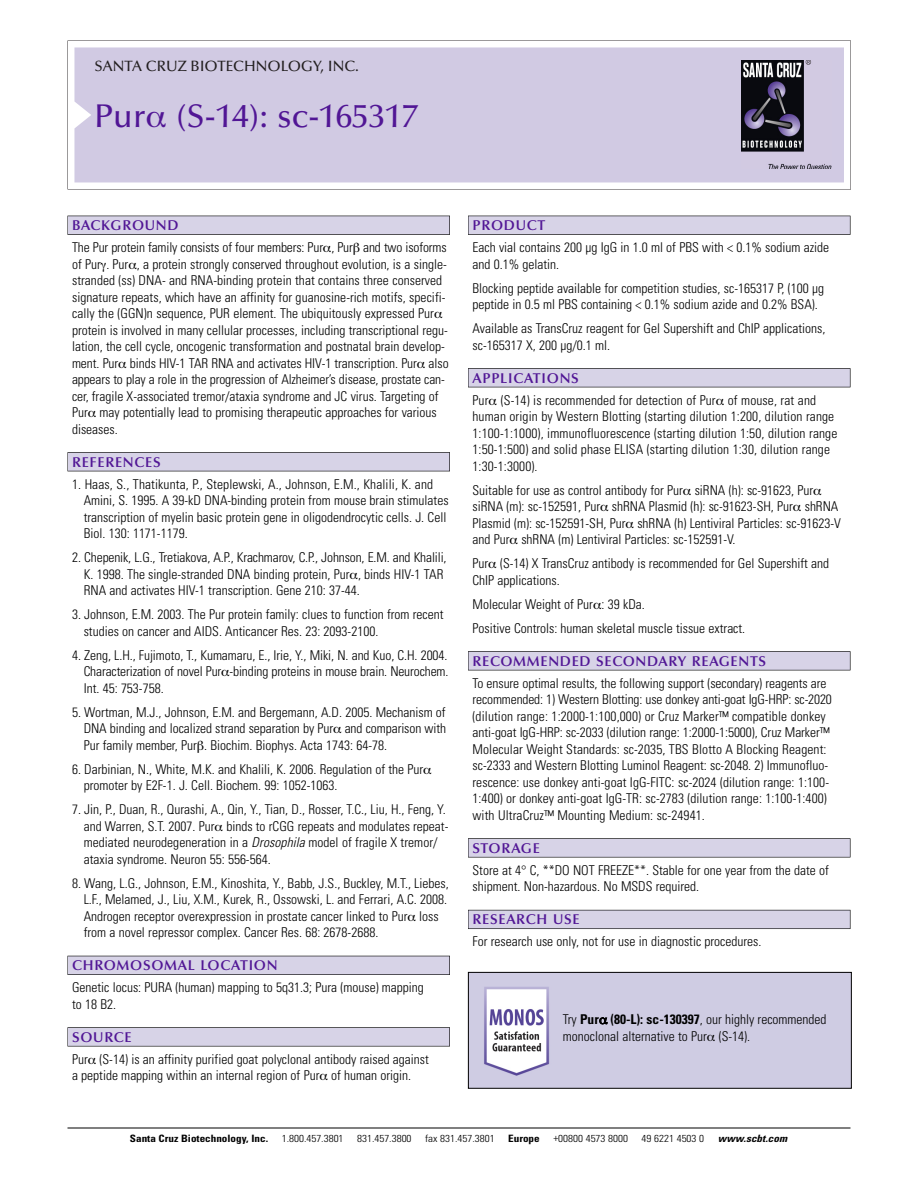
<style>
.page{position:relative;width:918px;height:1188px;background:#fff}
.page>*{position:absolute;margin:0;border:0;box-sizing:border-box;transform-origin:0 0}
.t1{font:500 33px "Optima";color:#511695}
.t2{font:500 15px "Optima";color:#231f20}
.t3{font:600 14.25px "Optima";letter-spacing:.05em;color:#511695}
.t4{font:300 condensed 13.5px/16.5px "Univers";color:#000}
.t5{font:300 condensed 10.2px "Univers";color:#000;scale:1.1 1}
.t6{font:700 condensed 10.2px "Univers";color:#000;scale:1.1 1}
.t7{font:italic 700 condensed 10.2px "Univers";letter-spacing:.005em;color:#000;scale:1.1 1}
.s1{font-style:italic}
.s2{font-weight:700}
</style>
<div class="page">
<svg style="left:68px;top:40px;width:783px;height:149px"></svg>
<div style="left:74px;top:47px;width:770px;height:135px;background:#d1cae3"></div>
<img style="left:741px;top:60px;width:90px;height:108px">
<div style="left:68px;top:216px;width:382px;height:19px;background:#525155"></div>
<div style="left:68px;top:216px;width:381px;height:18px;background:#d7d3e7"></div>
<div style="left:68px;top:452px;width:382px;height:19px;background:#525155"></div>
<div style="left:68px;top:453px;width:381px;height:18px;background:#d7d3e7"></div>
<div style="left:68px;top:956px;width:382px;height:19px;background:#525158"></div>
<div style="left:68px;top:956px;width:381px;height:18px;background:#d7d3e7"></div>
<div style="left:68px;top:1027px;width:382px;height:19px;background:#575759"></div>
<div style="left:68px;top:1028px;width:381px;height:18px;background:#d7d3e7"></div>
<div style="left:468px;top:216px;width:382px;height:19px;background:#525155"></div>
<div style="left:468px;top:216px;width:382px;height:18px;background:#d7d3e7"></div>
<div style="left:468px;top:368px;width:382px;height:19px;background:#525155"></div>
<div style="left:468px;top:369px;width:382px;height:18px;background:#d7d3e7"></div>
<div style="left:468px;top:651px;width:382px;height:19px;background:#545357"></div>
<div style="left:468px;top:652px;width:382px;height:18px;background:#d7d3e7"></div>
<div style="left:468px;top:838px;width:382px;height:19px;background:#575759"></div>
<div style="left:468px;top:839px;width:382px;height:18px;background:#d7d3e7"></div>
<div style="left:468px;top:910px;width:382px;height:19px;background:#5b5a62"></div>
<div style="left:468px;top:910px;width:382px;height:18px;background:#d7d3e7"></div>
<hr style="left:68px;top:1128px;width:782px;height:1px;background:#000">
<img style="left:470px;top:974px;width:380px;height:113px">
<div style="left:468px;top:972px;width:384px;height:117px;border:1px solid #000"></div>
<svg style="left:147px;top:112px;width:19px;height:16px"></svg>
<svg style="left:600px;top:1018px;width:7px;height:6px"></svg>
<svg style="left:707px;top:1034px;width:8px;height:7px"></svg>
<p class="t2" style="left:94px;top:61px;width:266px">SANTA CRUZ BIOTECHNOLOGY, INC.</p>
<h1 class="t1" style="left:94px;top:103px;width:325px">Pur (S-14): sc-165317</h1>
<p class="t3" style="left:72px;top:219px;width:108px">BACKGROUND</p>
<p class="t4" style="left:72px;top:240px;width:378px">The Pur protein family consists of four members: Pur , Pur and two isoforms of Pur . Pur , a protein strongly conserved throughout evolution, is a single&shy;stranded (ss) DNA- and RNA-binding protein that contains three conserved signature repeats, which have an affinity for guanosine-rich motifs, specifi&shy;cally the (GGN)n sequence, PUR element. The ubiquitously expressed Pur protein is involved in many cellular processes, including transcriptional regu&shy;lation, the cell cycle, oncogenic transformation and postnatal brain develop&shy;ment. Pur binds HIV-1 TAR RNA and activates HIV-1 transcription. Pur also appears to play a role in the progression of Alzheimer’s disease, prostate can&shy;cer, fragile X-associated tremor/ataxia syndrome and JC virus. Targeting of Pur may potentially lead to promising therapeutic approaches for various diseases.</p>
<p class="t3" style="left:72px;top:456px;width:90px">REFERENCES</p>
<p class="t4" style="left:84px;top:477px;width:366px;text-indent:-12px">1. Haas, S., Thatikunta, P., Steplewski, A., Johnson, E.M., Khalili, K. and Amini, S. 1995. A 39-kD DNA-binding protein from mouse brain stimulates transcription of myelin basic protein gene in oligodendrocytic cells. J. Cell Biol. 130: 1171-1179.</p>
<p class="t4" style="left:84px;top:550px;width:364px;text-indent:-12px">2. Chepenik, L.G., Tretiakova, A.P., Krachmarov, C.P., Johnson, E.M. and Khalili,<br>K. 1998. The single-stranded DNA binding protein, Pur , binds HIV-1 TAR<br>RNA and activates HIV-1 transcription. Gene 210: 37-44.</p>
<p class="t4" style="left:84px;top:607px;width:361px;text-indent:-12px">3. Johnson, E.M. 2003. The Pur protein family: clues to function from recent studies on cancer and AIDS. Anticancer Res. 23: 2093-2100.</p>
<p class="t4" style="left:84px;top:648px;width:366px;text-align:justify;text-indent:-12px">4. Zeng, L.H., Fujimoto, T., Kumamaru, E., Irie, Y., Miki, N. and Kuo, C.H. 2004.<br>Characterization of novel Pur -binding proteins in mouse brain. Neurochem.<br>Int. 45: 753-758.</p>
<p class="t4" style="left:84px;top:705px;width:364px;text-align:justify;text-indent:-12px">5. Wortman, M.J., Johnson, E.M. and Bergemann, A.D. 2005. Mechanism of DNA binding and localized strand separation by Pur and comparison with Pur family member, Pur . Biochim. Biophys. Acta 1743: 64-78.</p>
<p class="t4" style="left:84px;top:762px;width:341px;text-indent:-12px">6. Darbinian, N., White, M.K. and Khalili, K. 2006. Regulation of the Pur promoter by E2F-1. J. Cell. Biochem. 99: 1052-1063.</p>
<p class="t4" style="left:84px;top:802px;width:366px;text-indent:-12px">7. Jin, P., Duan, R., Qurashi, A., Qin, Y., Tian, D., Rosser, T.C., Liu, H., Feng, Y. and Warren, S.T. 2007. Pur binds to rCGG repeats and modulates repeat&shy;mediated neurodegeneration in a <span class="s1">Drosophila</span> model of fragile X tremor/ ataxia syndrome. Neuron 55: 556-564.</p>
<p class="t4" style="left:84px;top:876px;width:367px;text-indent:-12px">8. Wang, L.G., Johnson, E.M., Kinoshita, Y., Babb, J.S., Buckley, M.T., Liebes, L.F., Melamed, J., Liu, X.M., Kurek, R., Ossowski, L. and Ferrari, A.C. 2008.<br>Androgen receptor overexpression in prostate cancer linked to Pur loss from a novel repressor complex. Cancer Res. 68: 2678-2688.</p>
<p class="t3" style="left:72px;top:960px;width:207px">CHROMOSOMAL LOCATION</p>
<p class="t4" style="left:72px;top:980px;width:353px">Genetic locus: PURA (human) mapping to 5q31.3; Pura (mouse) mapping to 18 B2.</p>
<p class="t3" style="left:72px;top:1031px;width:61px">SOURCE</p>
<p class="t4" style="left:72px;top:1052px;width:358px">Pur (S-14) is an affinity purified goat polyclonal antibody raised against a peptide mapping within an internal region of Pur of human origin.</p>
<p class="t3" style="left:473px;top:219px;width:74px">PRODUCT</p>
<p class="t4" style="left:473px;top:240px;width:358px">Each vial contains 200 µg IgG in 1.0 ml of PBS with &lt; 0.1% sodium azide and 0.1% gelatin.</p>
<p class="t4" style="left:473px;top:281px;width:353px">Blocking peptide available for competition studies, sc-165317 P, (100 µg peptide in 0.5 ml PBS containing &lt; 0.1% sodium azide and 0.2% BSA).</p>
<p class="t4" style="left:473px;top:321px;width:354px">Available as TransCruz reagent for Gel Supershift and ChIP applications, sc-165317 X, 200 µg/0.1 ml.</p>
<p class="t3" style="left:473px;top:372px;width:108px">APPLICATIONS</p>
<p class="t4" style="left:473px;top:393px;width:366px">Pur (S-14) is recommended for detection of Pur of mouse, rat and human origin by Western Blotting (starting dilution 1:200, dilution range 1:100-1:1000), immunofluorescence (starting dilution 1:50, dilution range 1:50-1:500) and solid phase ELISA (starting dilution 1:30, dilution range 1:30-1:3000).</p>
<p class="t4" style="left:473px;top:483px;width:370px">Suitable for use as control antibody for Pur siRNA (h): sc-91623, Pur siRNA (m): sc-152591, Pur shRNA Plasmid (h): sc-91623-SH, Pur shRNA Plasmid (m): sc-152591-SH, Pur shRNA (h) Lentiviral Particles: sc-91623-V and Pur shRNA (m) Lentiviral Particles: sc-152591-V.</p>
<p class="t4" style="left:473px;top:556px;width:358px">Pur (S-14) X TransCruz antibody is recommended for Gel Supershift and<br>ChIP applications.</p>
<p class="t4" style="left:473px;top:593px;width:274px;line-height:24px">Molecular Weight of Pur : 39 kDa.<br>Positive Controls: human skeletal muscle tissue extract.</p>
<p class="t3" style="left:473px;top:655px;width:295px">RECOMMENDED SECONDARY REAGENTS</p>
<p class="t4" style="left:473px;top:676px;width:361px">To ensure optimal results, the following support (secondary) reagents are recommended: 1) Western Blotting: use donkey anti-goat IgG-HRP: sc-2020 (dilution range: 1:2000-1:100,000) or Cruz Marker™ compatible donkey anti-goat IgG-HRP: sc-2033 (dilution range: 1:2000-1:5000), Cruz Marker™ Molecular Weight Standards: sc-2035, TBS Blotto A Blocking Reagent: sc-2333 and Western Blotting Luminol Reagent: sc-2048. 2) Immunofluo&shy;rescence: use donkey anti-goat IgG-FITC: sc-2024 (dilution range: 1:100- 1:400) or donkey anti-goat IgG-TR: sc-2783 (dilution range: 1:100-1:400) with UltraCruz™ Mounting Medium: sc-24941.</p>
<p class="t3" style="left:473px;top:842px;width:69px">STORAGE</p>
<p class="t4" style="left:473px;top:863px;width:358px">Store at 4° C, **DO NOT FREEZE**. Stable for one year from the date of shipment. Non-hazardous. No MSDS required.</p>
<p class="t3" style="left:473px;top:914px;width:109px">RESEARCH USE</p>
<p class="t4" style="left:473px;top:934px;width:290px">For research use only, not for use in diagnostic procedures.</p>
<p class="t4" style="left:563px;top:1012px;width:265px">Try <span class="s2">Pur (80-L): sc-130397</span>, our highly recommended monoclonal alternative to Pur (S-14).</p>
<p class="t6" style="left:130px;top:1135px;width:127px">Santa Cruz Biotechnology, Inc.</p>
<p class="t5" style="left:282px;top:1135px;width:58px">1.800.457.3801</p>
<p class="t5" style="left:357px;top:1135px;width:51px">831.457.3800</p>
<p class="t5" style="left:425px;top:1135px;width:65px">fax 831.457.3801</p>
<p class="t6" style="left:508px;top:1135px;width:30px">Europe</p>
<p class="t5" style="left:553px;top:1135px;width:69px">+00800 4573 8000</p>
<p class="t5" style="left:642px;top:1135px;width:58px">49 6221 4503 0</p>
<p class="t7" style="left:718px;top:1135px;width:64px">www.scbt.com</p>
</div>
